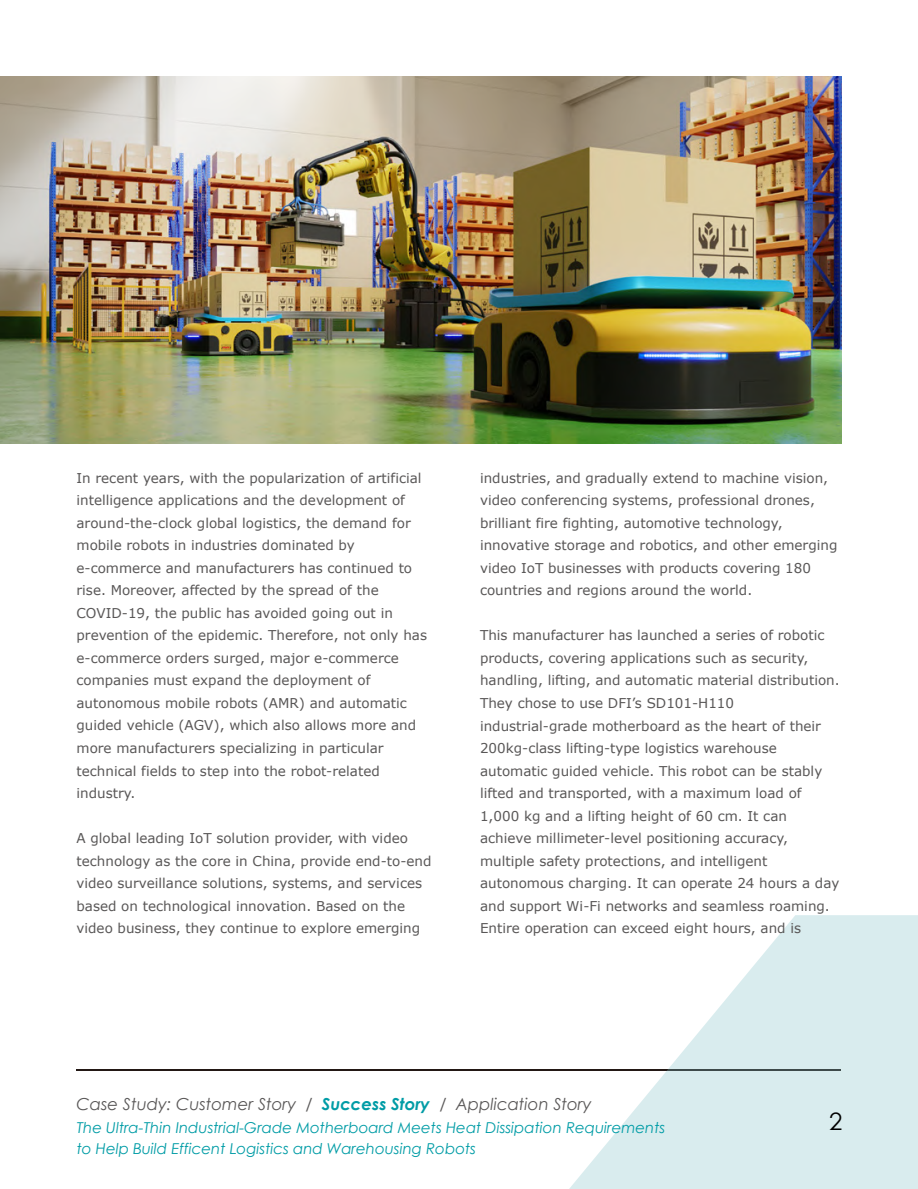
<style>
.page{position:relative;width:918px;height:1189px;background:#fff}
.page>*{position:absolute;margin:0;border:0;box-sizing:border-box;transform-origin:0 0}
.t1{font:24px "Century Gothic";color:#000}
.t2{font:italic 16.5px "Century Gothic";color:#595757}
.t3{font:italic 15px "Century Gothic";color:#009ca6}
.t4{font:13.5px/22.5px "Verdana";color:#595757}
.s1{font-weight:700;color:#009ca6}
</style>
<div class="page">
<hr style="left:77px;top:1068px;width:764px;height:2px;background:#231815">
<svg style="left:569px;top:915px;width:349px;height:273px;fill:#d9ecee"></svg>
<img style="left:0;top:77px;width:841px;height:366px">
<p class="t4" style="left:77px;top:466px;width:352px">In recent years, with the popularization of artificial intelligence applications and the development of around-the-clock global logistics, the demand for mobile robots in industries dominated by e-commerce and manufacturers has continued to rise. Moreover, affected by the spread of the COVID-19, the public has avoided going out in prevention of the epidemic. Therefore, not only has e-commerce orders surged, major e-commerce companies must expand the deployment of autonomous mobile robots (AMR) and automatic guided vehicle (AGV), which also allows more and more manufacturers specializing in particular technical fields to step into the robot-related industry.</p>
<p class="t4" style="left:77px;top:826px;width:356px">A global leading IoT solution provider, with video technology as the core in China, provide end-to-end video surveillance solutions, systems, and services based on technological innovation. Based on the video business, they continue to explore emerging</p>
<p class="t4" style="left:480px;top:466px;width:359px">industries, and gradually extend to machine vision, video conferencing systems, professional drones, brilliant fire fighting, automotive technology, innovative storage and robotics, and other emerging video IoT businesses with products covering 180 countries and regions around the world.</p>
<p class="t4" style="left:480px;top:624px;width:361px">This manufacturer has launched a series of robotic products, covering applications such as security, handling, lifting, and automatic material distribution.<br>They chose to use DFI’s SD101-H110 industrial-grade motherboard as the heart of their 200kg-class lifting-type logistics warehouse automatic guided vehicle. This robot can be stably lifted and transported, with a maximum load of 1,000 kg and a lifting height of 60 cm. It can achieve millimeter-level positioning accuracy, multiple safety protections, and intelligent autonomous charging. It can operate 24 hours a day and support Wi-Fi networks and seamless roaming.<br>Entire operation can exceed eight hours, and is</p>
<p class="t2" style="left:77px;top:1091px;width:517px">Case Study: Customer Story / <span class="s1">Success Story</span> / Application Story</p>
<p class="t3" style="left:77px;top:1116px;width:590px">The Ultra-Thin Industrial-Grade Motherboard Meets Heat Dissipation Requirements</p>
<h1 class="t1" style="left:829px;top:1104px;width:15px">2</h1>
<p class="t3" style="left:77px;top:1137px;width:401px">to Help Build Efficent Logistics and Warehousing Robots</p>
</div>
